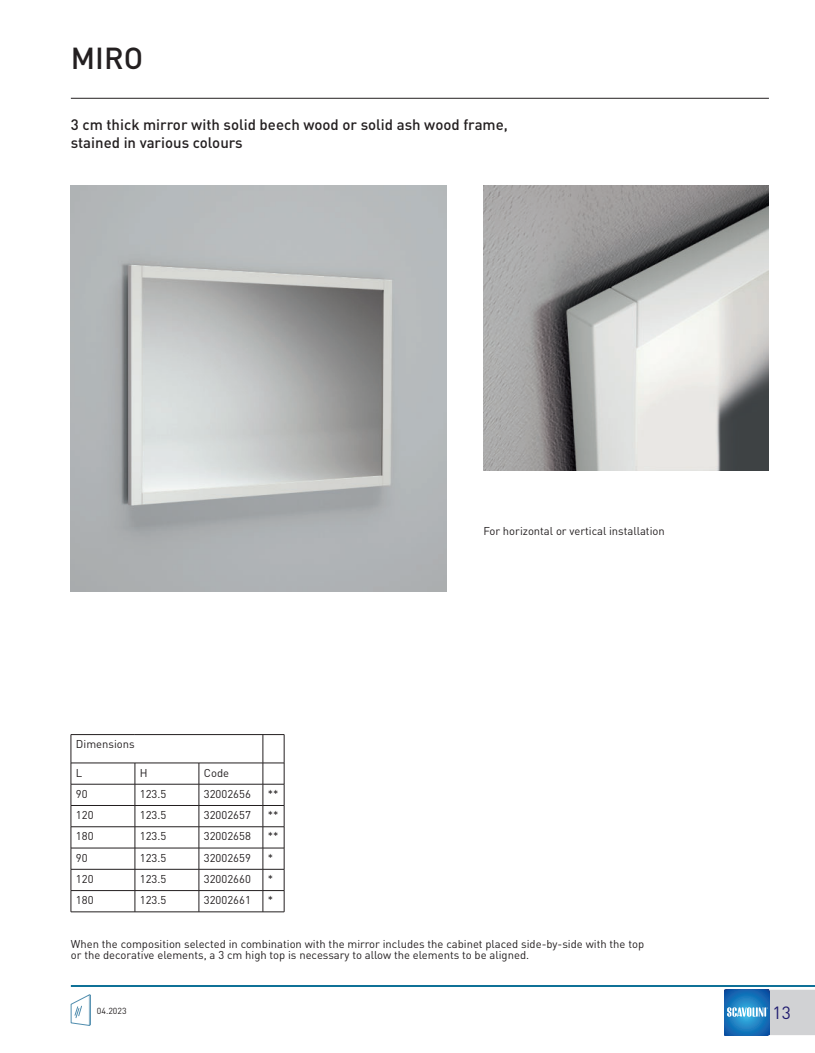
<style>
.page{position:relative;width:815px;height:1053px;background:#fff}
.page>*{position:absolute;margin:0;border:0;box-sizing:border-box;transform-origin:0 0}
.t1{font:500 30px "DIN Pro";color:#231f20}
.t2{font:17.5px "DIN Pro";color:#201c70}
.t3{font:500 15px/17.5px "DIN Pro";color:#231f20}
.t4{font:11.25px/11.2px "DIN Pro";color:#231f20}
.t5{font:8.75px "DIN Pro";color:#231f20}
</style>
<div class="page">
<hr style="left:71px;top:984px;width:699px;height:2px;background:#006991">
<hr style="left:770px;top:984px;width:45px;height:2px;background:#006991">
<svg style="left:71px;top:985px;width:744px;height:50px"></svg>
<hr style="left:71px;top:98px;width:698px;height:1px;background:#231f20">
<img style="left:71px;top:185px;width:375px;height:406px">
<img style="left:483px;top:185px;width:286px;height:286px">
<hr style="left:71px;top:734px;width:64px;height:1px;background:#231f20">
<hr style="left:135px;top:734px;width:149px;height:1px;background:#231f20">
<hr style="left:71px;top:762px;width:64px;height:1px;background:#231f20">
<hr style="left:135px;top:762px;width:64px;height:1px;background:#231f20">
<hr style="left:199px;top:762px;width:64px;height:1px;background:#231f20">
<hr style="left:71px;top:784px;width:64px;height:1px;background:#231f20">
<hr style="left:135px;top:784px;width:64px;height:1px;background:#231f20">
<hr style="left:199px;top:784px;width:64px;height:1px;background:#231f20">
<hr style="left:71px;top:805px;width:64px;height:1px;background:#231f20">
<hr style="left:135px;top:805px;width:64px;height:1px;background:#231f20">
<hr style="left:199px;top:805px;width:64px;height:1px;background:#231f20">
<hr style="left:71px;top:826px;width:64px;height:1px;background:#231f20">
<hr style="left:135px;top:826px;width:64px;height:1px;background:#231f20">
<hr style="left:199px;top:826px;width:64px;height:1px;background:#231f20">
<hr style="left:71px;top:847px;width:64px;height:1px;background:#231f20">
<hr style="left:135px;top:847px;width:64px;height:1px;background:#231f20">
<hr style="left:199px;top:847px;width:64px;height:1px;background:#231f20">
<hr style="left:71px;top:869px;width:64px;height:1px;background:#231f20">
<hr style="left:135px;top:869px;width:64px;height:1px;background:#231f20">
<hr style="left:199px;top:869px;width:64px;height:1px;background:#231f20">
<hr style="left:71px;top:890px;width:64px;height:1px;background:#231f20">
<svg style="left:71px;top:734px;width:1px;height:177px"></svg>
<hr style="left:135px;top:890px;width:64px;height:1px;background:#231f20">
<svg style="left:135px;top:763px;width:1px;height:148px"></svg>
<hr style="left:199px;top:890px;width:64px;height:1px;background:#231f20">
<svg style="left:199px;top:763px;width:1px;height:148px"></svg>
<svg style="left:263px;top:734px;width:22px;height:177px"></svg>
<hr style="left:71px;top:911px;width:213px;height:1px;background:#231f20">
<h1 class="t1" style="left:71px;top:48px;width:74px">MIRO</h1>
<h3 class="t3" style="left:71px;top:117px;width:439px">3 cm thick mirror with solid beech wood or solid ash wood frame, stained in various colours</h3>
<p class="t4" style="left:76px;top:739px;width:60px">Dimensions</p>
<p class="t4" style="left:76px;top:768px;width:8px">L</p>
<p class="t4" style="left:140px;top:768px;width:9px">H</p>
<p class="t4" style="left:204px;top:768px;width:27px">Code</p>
<p class="t4" style="left:76px;top:789px;width:13px">90</p>
<p class="t4" style="left:140px;top:789px;width:28px">123.5</p>
<p class="t4" style="left:204px;top:789px;width:48px">32002656</p>
<p class="t4" style="left:268px;top:789px;width:12px">**</p>
<p class="t4" style="left:76px;top:810px;width:19px">120</p>
<p class="t4" style="left:140px;top:810px;width:28px">123.5</p>
<p class="t4" style="left:204px;top:810px;width:48px">32002657</p>
<p class="t4" style="left:268px;top:810px;width:12px">**</p>
<p class="t4" style="left:76px;top:832px;width:19px">180</p>
<p class="t4" style="left:140px;top:832px;width:28px">123.5</p>
<p class="t4" style="left:204px;top:832px;width:48px">32002658</p>
<p class="t4" style="left:268px;top:832px;width:12px">**</p>
<p class="t4" style="left:76px;top:853px;width:13px">90</p>
<p class="t4" style="left:140px;top:853px;width:28px">123.5</p>
<p class="t4" style="left:204px;top:853px;width:48px">32002659</p>
<p class="t4" style="left:268px;top:853px;width:7px">*</p>
<p class="t4" style="left:76px;top:874px;width:19px">120</p>
<p class="t4" style="left:140px;top:874px;width:28px">123.5</p>
<p class="t4" style="left:204px;top:874px;width:48px">32002660</p>
<p class="t4" style="left:268px;top:874px;width:7px">*</p>
<p class="t4" style="left:76px;top:895px;width:19px">180</p>
<p class="t4" style="left:140px;top:895px;width:28px">123.5</p>
<p class="t4" style="left:204px;top:895px;width:48px">32002661</p>
<p class="t4" style="left:268px;top:895px;width:7px">*</p>
<p class="t4" style="left:483px;top:526px;width:183px">For horizontal or vertical installation</p>
<p class="t4" style="left:71px;top:939px;width:575px">When the composition selected in combination with the mirror includes the cabinet placed side-by-side with the top or the decorative elements, a 3 cm high top is necessary to allow the elements to be aligned.</p>
<p class="t5" style="left:97px;top:1007px;width:31px">04.2023</p>
<h2 class="t2" style="left:773px;top:1006px;width:20px">13</h2>
</div>
